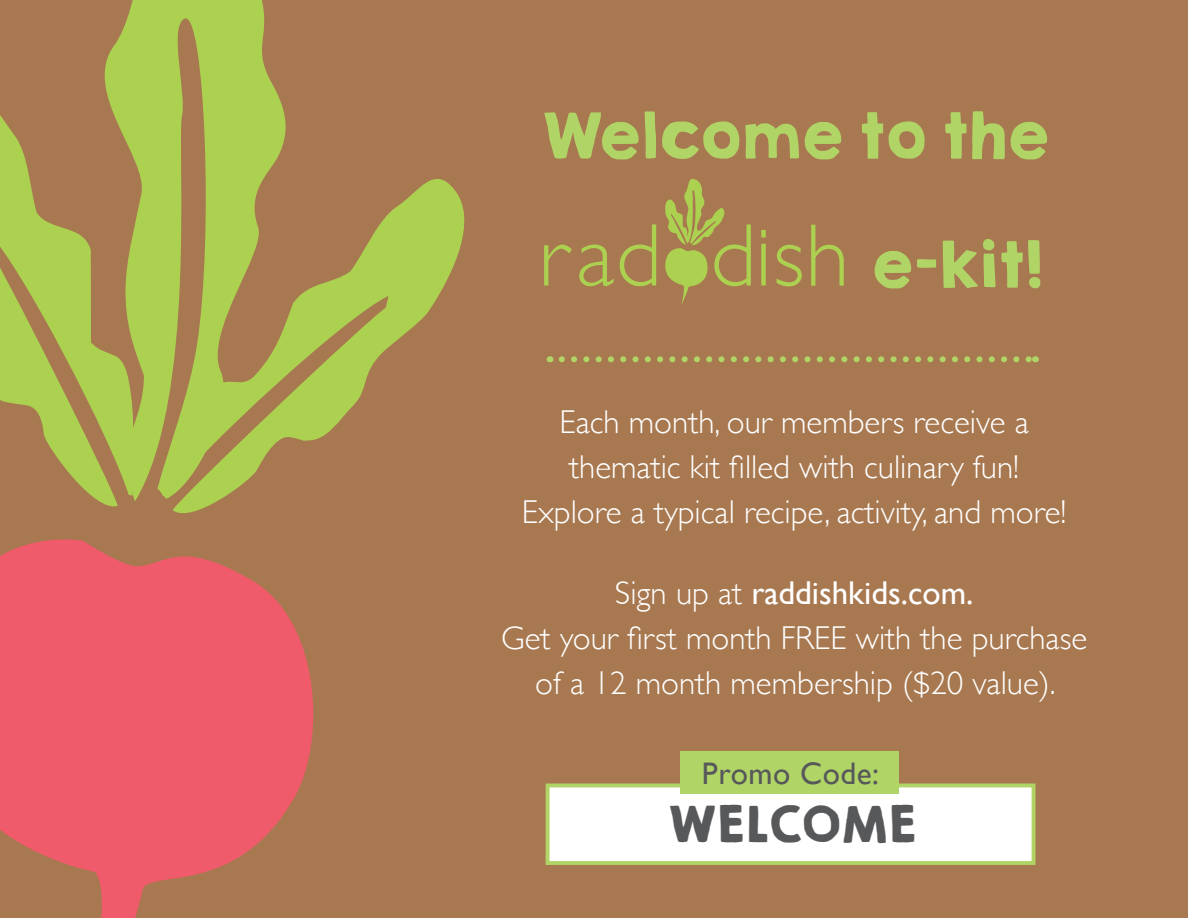
<style>
.page{position:relative;width:1188px;height:918px;background:#a87850}
.page>*{position:absolute;margin:0;border:0;box-sizing:border-box;transform-origin:0 0}
.t1{font:57px "KGHAPPY Solid";letter-spacing:-.05em;color:#b1d467}
.lists{font:45px "KGHAPPY Solid";letter-spacing:-.04em;color:#57585a}
.t2{font:300 33px/45px "Gill Sans";color:#fff;text-align:center}
.t3{font:33px "Gill Sans";color:#fff}
.lists-2{font:31.2px "Gill Sans";letter-spacing:.015em;color:#57585a}
.s1{font-weight:300}
</style>
<div class="page">
<svg style="left:104px;top:0;width:182px;height:499px;fill:#acd150"></svg>
<svg style="left:0;top:89px;width:136px;height:418px"></svg>
<svg style="left:0;top:539px;width:314px;height:379px;fill:#f05b6b"></svg>
<svg style="left:162px;top:162px;width:302px;height:352px"></svg>
<div style="left:761px;top:244px;width:5px;height:41px;background:#acd150"></div>
<div style="left:761px;top:230px;width:5px;height:8px;background:#acd150"></div>
<svg style="left:544px;top:245px;width:28px;height:40px"></svg>
<svg style="left:579px;top:245px;width:35px;height:41px"></svg>
<svg style="left:620px;top:224px;width:36px;height:62px"></svg>
<svg style="left:777px;top:245px;width:25px;height:41px"></svg>
<svg style="left:811px;top:225px;width:33px;height:61px"></svg>
<svg style="left:665px;top:178px;width:86px;height:126px"></svg>
<svg style="left:562px;top:356px;width:467px;height:6px"></svg>
<div style="left:546px;top:784px;width:489px;height:81px;background:#fff;border:4px solid #b1d467"></div>
<div style="left:680px;top:751px;width:219px;height:43px;background:#b1d467"></div>
<p class="t1" style="left:538px;top:92px;width:513px">Welcome to the</p>
<p class="t1" style="left:868px;top:221px;width:176px">e-kit!</p>
<p class="t2" style="left:522px;top:399px;width:546px">Each month, our members receive a thematic kit filled with culinary fun!<br>Explore a typical recipe, activity, and more!</p>
<p class="t3" style="left:615px;top:574px;width:360px"><span class="s1">Sign up at</span> raddishkids.com.</p>
<p class="t2" style="left:501px;top:615px;width:588px">Get your first month FREE with the purchase of a 12 month membership ($20 value).</p>
<p class="lists-2" style="left:702px;top:755px;width:179px">Promo Code:</p>
<p class="lists" style="left:665px;top:790px;width:253px">WELCOME</p>
</div>
